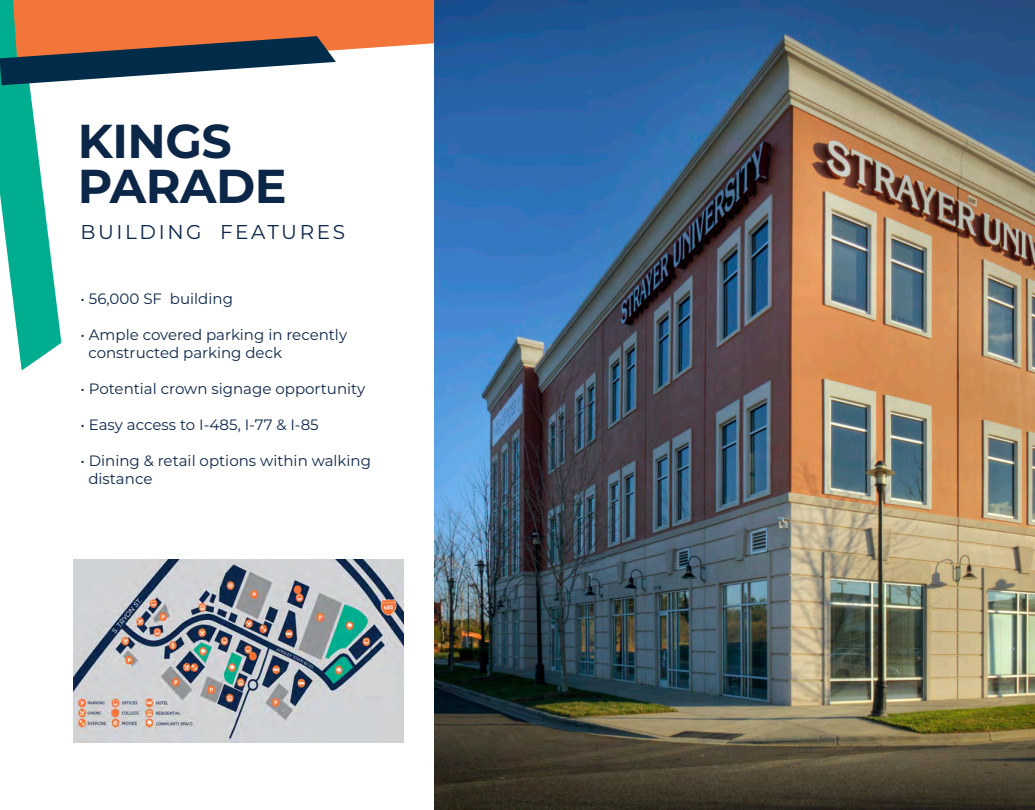
<style>
.page{position:relative;width:1035px;height:810px;background:#fff}
.page>*{position:absolute;margin:0;border:0;box-sizing:border-box;transform-origin:0 0}
.t1{font:700 47.5px "Montserrat";letter-spacing:-.01em;color:#0c2648}
.Headline{font:20px "Montserrat";letter-spacing:.13em;color:#0c2648}
.t2{font:15px "Montserrat";color:#0c2648}
</style>
<div class="page">
<img style="left:74px;top:560px;width:329px;height:182px">
<svg style="left:336px;top:0;width:99px;height:72px;fill:#f37539"></svg>
<svg style="left:0;top:0;width:336px;height:371px"></svg>
<div style="left:358px;top:672px;width:37px;height:24px;background:#d4d5d3"></div>
<svg style="left:363px;top:652px;width:25px;height:20px"></svg>
<img style="left:435px;top:0;width:600px;height:810px">
<p class="t1" style="left:78px;top:107px;width:156px">KINGS</p>
<p class="t1" style="left:78px;top:152px;width:211px">PARADE</p>
<p class="Headline" style="left:81px;top:218px;width:266px">BUILDING FEATURES</p>
<p class="t2" style="left:81px;top:289px;width:154px">• 56,000 SF building</p>
<p class="t2" style="left:81px;top:325px;width:268px">• Ample covered parking in recently</p>
<p class="t2" style="left:88px;top:343px;width:195px">constructed parking deck</p>
<p class="t2" style="left:81px;top:379px;width:286px">• Potential crown signage opportunity</p>
<p class="t2" style="left:81px;top:415px;width:240px">• Easy access to I-485, I-77 &amp; I-85</p>
<p class="t2" style="left:81px;top:451px;width:292px">• Dining &amp; retail options within walking</p>
<p class="t2" style="left:88px;top:469px;width:66px">distance</p>
</div>
